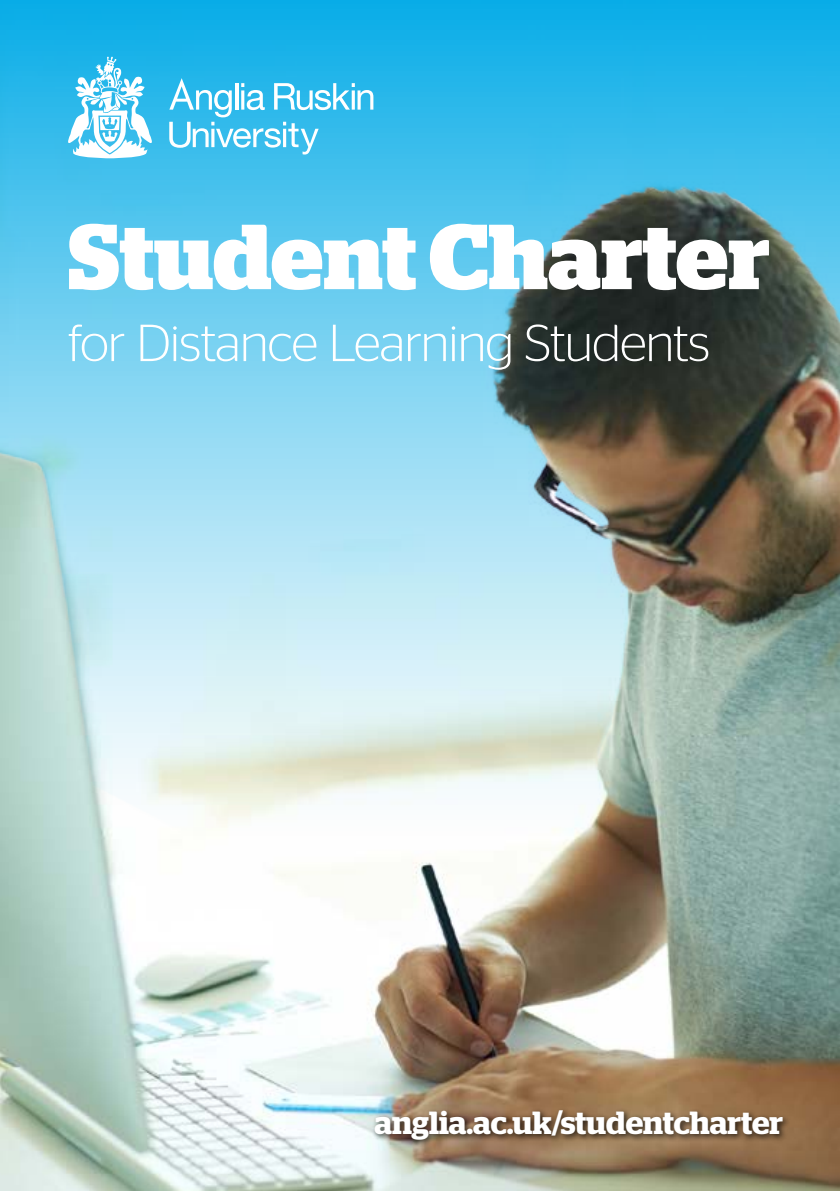
<style>
.page{position:relative;width:840px;height:1191px;background:#fff}
.page>*{position:absolute;margin:0;border:0;box-sizing:border-box;transform-origin:0 0}
.t1{font:700 92px "Stag";color:#fff}
.t2{font:300 52px "Stag Sans";letter-spacing:-.02em;color:#fff}
.t3{font:600 32px "Stag";color:#fff}
</style>
<div class="page">
<img style="left:0;top:0;width:839px;height:1191px">
<svg style="left:68px;top:57px;width:84px;height:101px"></svg>
<svg style="left:169px;top:78px;width:204px;height:76px;background:#5ac7ee"></svg>
<div style="left:370px;top:1106px;width:420px;height:41px;background:#000;opacity:.75"></div>
<h1 class="t1" style="left:68px;top:203px;width:703px">Student Charter</h1>
<p class="t2" style="left:68px;top:314px;width:643px">for Distance Learning Students</p>
<p class="t3" style="left:374px;top:1104px;width:410px">anglia.ac.uk/studentcharter</p>
</div>
